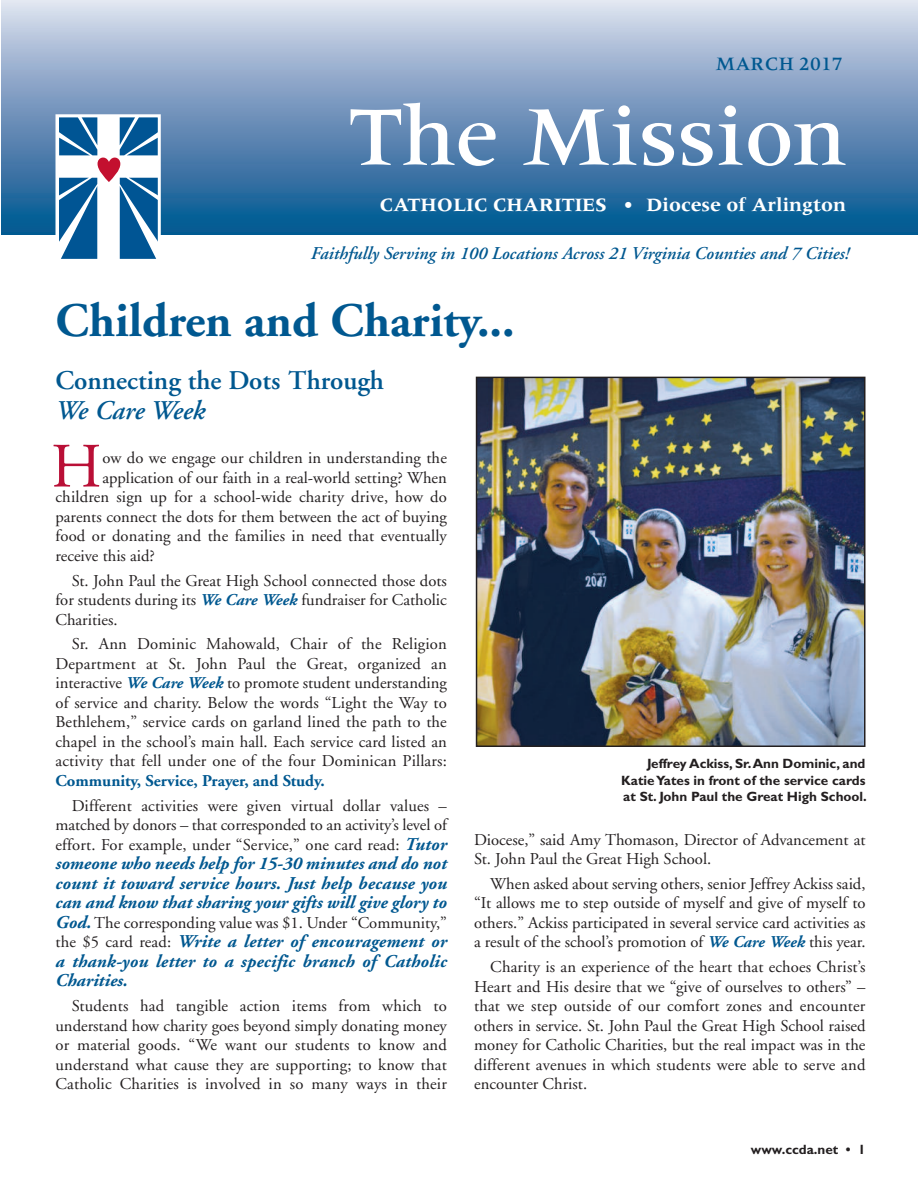
<style>
.page{position:relative;width:918px;height:1188px;background:#fff}
.page>*{position:absolute;margin:0;border:0;box-sizing:border-box;transform-origin:0 0}
.t1{font:500 87px "Meridien";color:#fff}
.t2{font:63px "Adobe Garamond";color:#b90f36}
.t3{font:700 48px "Adobe Garamond";color:#005890}
.t4{font:600 27px "Adobe Garamond";color:#005890}
.t5{font:italic 600 27px "Adobe Garamond";letter-spacing:-.005em;color:#005890}
.t6{font:700 19.5px "Meridien";color:#fff}
.t7{font:500 19.5px "Meridien";color:#005890}
.t8{font:italic 700 18px/19.5px "Adobe Garamond";color:#005890;text-align:justify}
.t9{font:italic 600 18px "Adobe Garamond";color:#005890}
.t10{font:16.5px/19.5px "Adobe Garamond";color:#231f20;text-align:justify}
.t11{font:700 16.5px "Adobe Garamond";color:#005890}
.t12{font:700 13.5px/16.5px "Gill Sans";color:#231f20;text-align:justify}
.s1{font-weight:700;font-style:italic;color:#005890}
.s2{font-weight:700;font-style:italic;font-size:18px;color:#005890}
.s3{font-weight:400;font-style:normal;font-size:16.5px;color:#231f20}
</style>
<div class="page">
<div style="left:2px;top:0;width:916px;height:234px;background:linear-gradient(to bottom,#dedcec,#00508d)"></div>
<svg style="left:60px;top:118px;width:97px;height:141px"></svg>
<div style="left:56px;top:114px;width:105px;height:149px;border:3px solid #fff"></div>
<img style="left:479px;top:380px;width:384px;height:364px">
<div style="left:476px;top:377px;width:390px;height:370px;border:2px solid #231f20"></div>
<p class="t7" style="left:716px;top:56px;width:128px">MARCH 2017</p>
<h1 class="t1" style="left:349px;top:103px;width:499px">The Mission</h1>
<p class="t6" style="left:380px;top:197px;width:468px">CATHOLIC CHARITIES • Diocese of Arlington</p>
<p class="t9" style="left:311px;top:246px;width:540px">Faithfully Serving in 100 Locations Across 21 Virginia Counties and 7 Cities!</p>
<h3 class="t3" style="left:56px;top:302px;width:461px">Children and Charity...</h3>
<h3 class="t4" style="left:56px;top:370px;width:330px">Connecting the Dots Through</h3>
<h3 class="t5" style="left:56px;top:400px;width:151px">We Care Week</h3>
<h2 class="t2" style="left:51px;top:441px;width:52px">H</h2>
<p class="t10" style="left:102px;top:450px;width:346px">ow do we engage our children in understanding the</p>
<p class="t10" style="left:102px;top:469px;width:346px">application of our faith in a real-world setting? When</p>
<p class="t10" style="left:56px;top:489px;width:393px">children sign up for a school-wide charity drive, how do</p>
<p class="t10" style="left:56px;top:508px;width:393px">parents connect the dots for them between the act of buying</p>
<p class="t10" style="left:56px;top:528px;width:393px">food or donating and the families in need that eventually</p>
<p class="t10" style="left:56px;top:547px;width:101px">receive this aid?</p>
<p class="t10" style="left:56px;top:572px;width:393px;text-indent:16px">St. John Paul the Great High School connected those dots for students during its <span class="s1">We Care Week</span> fundraiser for Catholic Charities.</p>
<p class="t10" style="left:56px;top:636px;width:393px;text-indent:16px">Sr. Ann Dominic Mahowald, Chair of the Religion Department at St. John Paul the Great, organized an interactive <span class="s1">We Care Week</span> to promote student understanding of service and charity. Below the words “Light the Way to Bethlehem,” service cards on garland lined the path to the chapel in the school’s main hall. Each service card listed an activity that fell under one of the four Dominican Pillars:</p>
<p class="t11" style="left:56px;top:774px;width:271px">Community, Service, Prayer, and Study.</p>
<p class="t10" style="left:55px;top:797px;width:393px;text-indent:16px">Different activities were given virtual dollar values – matched by donors – that corresponded to an activity’s level of effort. For example, under “Service,” one card read: <span class="s2">Tutor</span></p>
<p class="t8" style="left:56px;top:855px;width:393px">someone who needs help for 15-30 minutes and do not count it toward service hours. Just help because you can and know that sharing your gifts will give glory to</p>
<p class="t10" style="left:56px;top:914px;width:393px"><span class="s2">God.</span> The corresponding value was $1. Under “Community,”</p>
<p class="t8" style="left:55px;top:933px;width:393px"><span class="s3">the $5 card read:</span> Write a letter of encouragement or a thank-you letter to a specific branch of Catholic Charities.</p>
<p class="t10" style="left:56px;top:998px;width:393px;text-indent:16px">Students had tangible action items from which to understand how charity goes beyond simply donating money or material goods. “We want our students to know and understand what cause they are supporting; to know that Catholic Charities is involved in so many ways in their</p>
<p class="t12" style="left:621px;top:757px;width:247px;text-indent:26px">Jeffrey Ackiss, Sr.Ann Dominic, and KatieYates in front of the service cards at St. John Paul the Great High School.</p>
<p class="t10" style="left:474px;top:831px;width:393px">Diocese,” said Amy Thomason, Director of Advancement at<br>St. John Paul the Great High School.</p>
<p class="t10" style="left:474px;top:875px;width:393px;text-indent:16px">When asked about serving others, senior Jeffrey Ackiss said, “It allows me to step outside of myself and give of myself to others.” Ackiss participated in several service card activities as a result of the school’s promotion of <span class="s1">We Care Week</span> this year.</p>
<p class="t10" style="left:474px;top:959px;width:393px;text-indent:16px">Charity is an experience of the heart that echoes Christ’s Heart and His desire that we “give of ourselves to others” – that we step outside of our comfort zones and encounter others in service. St. John Paul the Great High School raised money for Catholic Charities, but the real impact was in the different avenues in which students were able to serve and encounter Christ.</p>
<p class="t12" style="left:751px;top:1142px;width:116px">www.ccda.net • 1</p>
</div>
